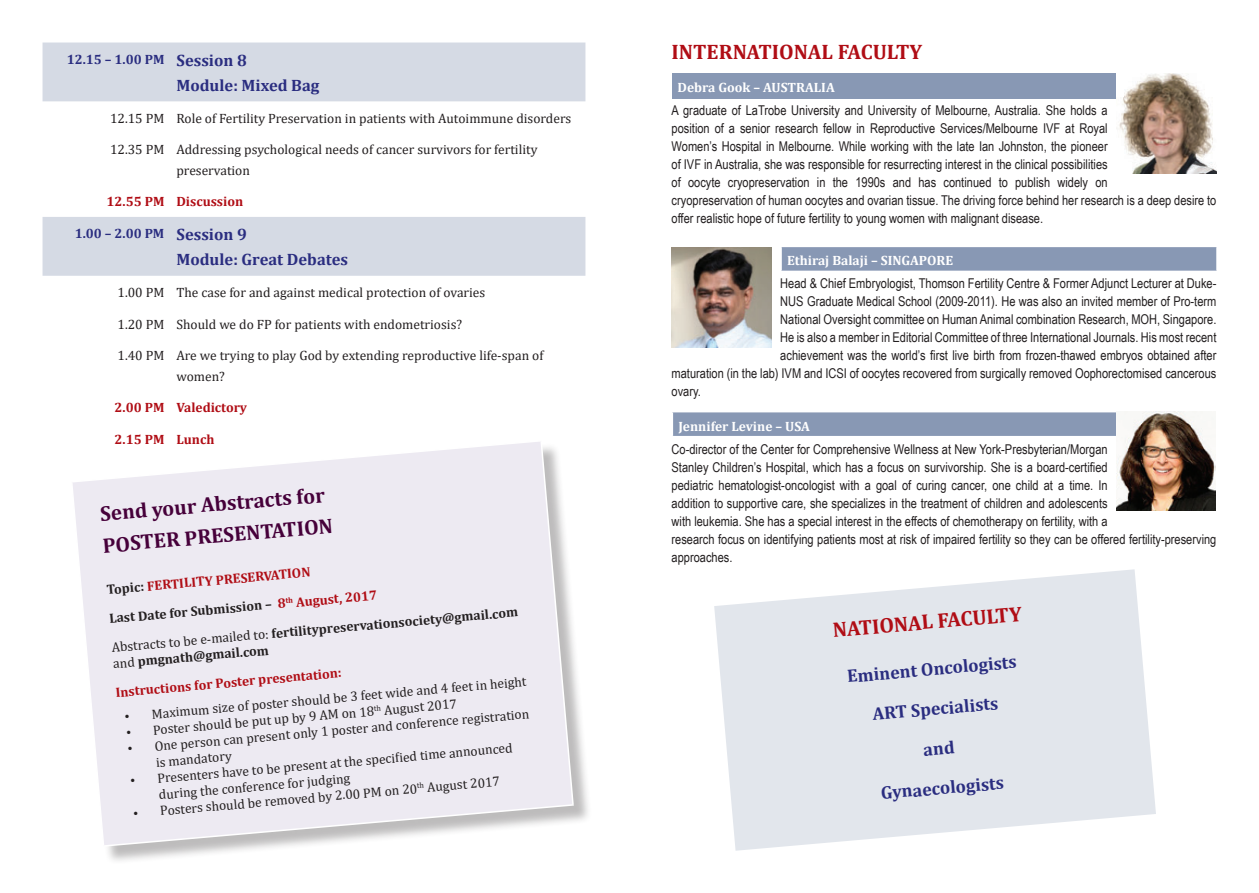
<style>
.page{position:relative;width:1259px;height:893px;background:#fff}
.page>*{position:absolute;margin:0;border:0;box-sizing:border-box;transform-origin:0 0}
.t1{font:700 21px/31.5px "Cambria";color:#46003a}
.t2{font:700 21px "Cambria";letter-spacing:-.05em;color:#b00d15}
.t3{font:700 18px "Cambria";color:#2a2d80}
.t4{font:700 16.5px "Cambria";color:#2a2d80}
.t5{font:13.5px/18px "Arial Narrow";color:#231f20}
.t6{font:13.5px/20.2px "Cambria";color:#231f20}
.t7{font:700 13.5px/29px "Cambria";color:#231f20}
.t8{font:700 13.5px/29px "Cambria";color:#b00d15}
.t9{font:700 13.5px "Cambria";color:#fff}
.t10{font:700 13.5px "Cambria";color:#2a2d80}
.s1{font-size:16.5px}
.s2{color:#b00d15}
.s3{font-weight:400}
.s4{font-weight:400;color:#231f20}
.s5{color:#231f20}
.s6{font-family:"Times New Roman"}
</style>
<div class="page">
<svg style="left:43px;top:43px;width:542px;height:233px"></svg>
<div style="left:73px;top:442px;width:519px;height:422px;background:#231f20;opacity:.3"></div>
<svg style="left:73px;top:442px;width:502px;height:406px"></svg>
<svg style="left:714px;top:569px;width:442px;height:282px;fill:#e2e6ec"></svg>
<div style="left:671px;top:73px;width:530px;height:25px;background:#8898b4"></div>
<div style="left:781px;top:246px;width:436px;height:25px;background:#8898b4"></div>
<hr style="left:780px;top:246px;width:437px;height:1px;background:#fff">
<hr style="left:780px;top:247px;width:2px;height:24px;background:#fff">
<svg style="left:1216px;top:247px;width:1px;height:24px"></svg>
<div style="left:672px;top:412px;width:463px;height:25px;background:#8898b4"></div>
<hr style="left:671px;top:412px;width:2px;height:24px;background:#fff">
<hr style="left:671px;top:436px;width:465px;height:1px;background:#fff">
<img style="left:1116px;top:73px;width:100px;height:100px">
<img style="left:671px;top:248px;width:101px;height:100px">
<img style="left:1116px;top:411px;width:99px;height:99px">
<svg style="left:923px;top:740px;width:31px;height:16px"></svg>
<p class="t10" style="left:67px;top:50px;width:182px">12.15 – 1.00 pm <span class="s1">Session 8</span></p>
<p class="t4" style="left:176px;top:73px;width:144px">Module: Mixed Bag</p>
<p class="t6" style="left:110px;top:108px;width:463px">12.15 PM Role of Fertility Preservation in patients with Autoimmune disorders</p>
<p class="t6" style="left:176px;top:139px;width:362px;text-indent:-66px">12.35 PM Addressing psychological needs of cancer survivors for fertility preservation</p>
<p class="t8" style="left:107px;top:187px;width:138px">12.55 PM Discussion</p>
<p class="t10" style="left:75px;top:224px;width:174px">1.00 – 2.00 PM <span class="s1">Session 9</span></p>
<p class="t4" style="left:176px;top:248px;width:173px">Module: Great Debates</p>
<p class="t6" style="left:118px;top:282px;width:369px">1.00 PM The case for and against medical protection of ovaries</p>
<p class="t6" style="left:118px;top:314px;width:346px">1.20 PM Should we do FP for patients with endometriosis?</p>
<p class="t6" style="left:176px;top:346px;width:368px;text-indent:-59px">1.40 PM Are we trying to play God by extending reproductive life-span of women?</p>
<p class="t8" style="left:115px;top:393px;width:134px">2.00 PM Valedictory</p>
<p class="t8" style="left:115px;top:425px;width:101px">2.15 PM Lunch</p>
<h1 class="t1" style="left:99px;top:498px;width:232px;rotate:-5deg">Send your Abstracts for<br>Poster Presentation</h1>
<p class="t7" style="left:105px;top:575px;width:58px;rotate:-5deg">Topic: <span class="s2">FERTI</span></p>
<p class="t8" style="left:183px;top:568px;width:42px;rotate:-5deg">LIT Y PRE</p>
<p class="t7" style="left:105px;top:575px;width:409px;text-indent:134px;rotate:-5deg"><span class="s2">SER VATION<br></span>LastDate for Submission – <span class="s2">8</span><sup>th</sup> <span class="s2">August, 2017<br></span><span class="s3">Abstracts to be e-mailed to:</span> fertilitypreservationsociety@gmail.com</p>
<p class="t8" style="left:112px;top:649px;width:228px;rotate:-5deg"><span class="s4">and</span> <span class="s5">pmgnath@gmail.com<br></span>Instructions for Poster presentation:</p>
<p class="t6" style="left:124px;top:706px;width:404px;rotate:-5deg"><span class="s6">•</span> Maximum size of poster should be 3 feet wide and 4 feet in height</p>
<p class="t6" style="left:125px;top:722px;width:333px;rotate:-5deg"><span class="s6">•</span> Poster should be put up by 9 AM on 18<sup>th</sup> August 2017</p>
<p class="t6" style="left:154px;top:738px;width:377px;line-height:16.2px;text-indent:-27px;rotate:-5deg"><span class="s6">•</span> One person can present only 1 poster and conference registration is mandatory</p>
<p class="t6" style="left:157px;top:770px;width:358px;line-height:16.2px;text-indent:-27px;rotate:-5deg"><span class="s6">•</span> Presenters have to be present at the specified time announced during the conference for judging</p>
<p class="t6" style="left:132px;top:803px;width:369px;rotate:-5deg"><span class="s6">•</span> Posters should be removed by 2.00 PM on 20<sup>th</sup> August 2017</p>
<h1 class="t2" style="left:671px;top:37px;width:14px">INTERN</h1>
<h1 class="t2" style="left:746px;top:37px;width:26px">ATION</h1>
<h1 class="t2" style="left:808px;top:37px;width:116px">AL FACULTY</h1>
<p class="t9" style="left:677px;top:78px;width:157px">Debra Gook – Australia</p>
<p class="t5" style="left:671px;top:100px;width:546px">A graduate of LaTrobe University and University of Melbourne, Australia. She holds a<br>position of a senior research fellow in Reproductive Services/Melbourne IVF at Royal<br>Women’s Hospital in Melbourne. While working with the late Ian Johnston, the pioneer<br>of IVF in Australia, she was responsible for resurrecting interest in the clinical possibilities<br>of oocyte cryopreservation in the 1990s and has continued to publish widely on<br>cryopreservation of human oocytes and ovarian tissue. The driving force behind her research is a deep desire to offer realistic hope of future fertility to young women with malignant disease.</p>
<p class="t9" style="left:787px;top:251px;width:142px">Ethiraj Balaji – SIN GAPORE</p>
<p class="t5" style="left:780px;top:274px;width:437px">Head &amp; Chief Embryologist, Thomson Fertility Centre &amp; Former Adjunct Lecturer at Duke-</p>
<p class="t5" style="left:780px;top:292px;width:437px">NUS Graduate Medical School (2009-2011). He was also an invited member of Pro-term</p>
<p class="t5" style="left:780px;top:310px;width:437px">National Oversight committee on Human Animal combination Research, MOH, Singapore.</p>
<p class="t5" style="left:780px;top:328px;width:437px">He is also a member in Editorial Committee of three International Journals. His most recent</p>
<p class="t5" style="left:780px;top:346px;width:437px">achievement was the world’s first live birth from frozen-thawed embryos obtained after</p>
<p class="t5" style="left:671px;top:364px;width:546px">maturation (in the lab) IVM and ICSI of oocytes recovered from surgically removed Oophorectomised cancerous</p>
<p class="t5" style="left:671px;top:382px;width:31px">ovary.</p>
<p class="t9" style="left:678px;top:417px;width:133px">Jennifer Levine – USA</p>
<p class="t5" style="left:671px;top:439px;width:546px">Co-director of the Center for Comprehensive Wellness at New York-Presbyterian/Morgan<br>Stanley Children’s Hospital, which has a focus on survivorship. She is a board-certified<br>pediatric hematologist-oncologist with a goal of curing cancer, one child at a time. In<br>addition to supportive care, she specializes in the treatment of children and adolescents<br>with leukemia. She has a special interest in the effects of chemotherapy on fertility, with a<br>research focus on identifying patients most at risk of impaired fertility so they can be offered fertility-preserving approaches.</p>
<h1 class="t2" style="left:831px;top:615px;width:42px;rotate:-5deg">NATION</h1>
<h1 class="t2" style="left:906px;top:609px;width:116px;rotate:-5deg">AL FACULTY</h1>
<h2 class="t3" style="left:846px;top:664px;width:171px;rotate:-5deg">EminentOncologists</h2>
<h2 class="t3" style="left:871px;top:701px;width:127px;rotate:-5deg">ART Specialists</h2>
<h2 class="t3" style="left:879px;top:780px;width:125px;rotate:-5deg">Gynaecologists</h2>
</div>
